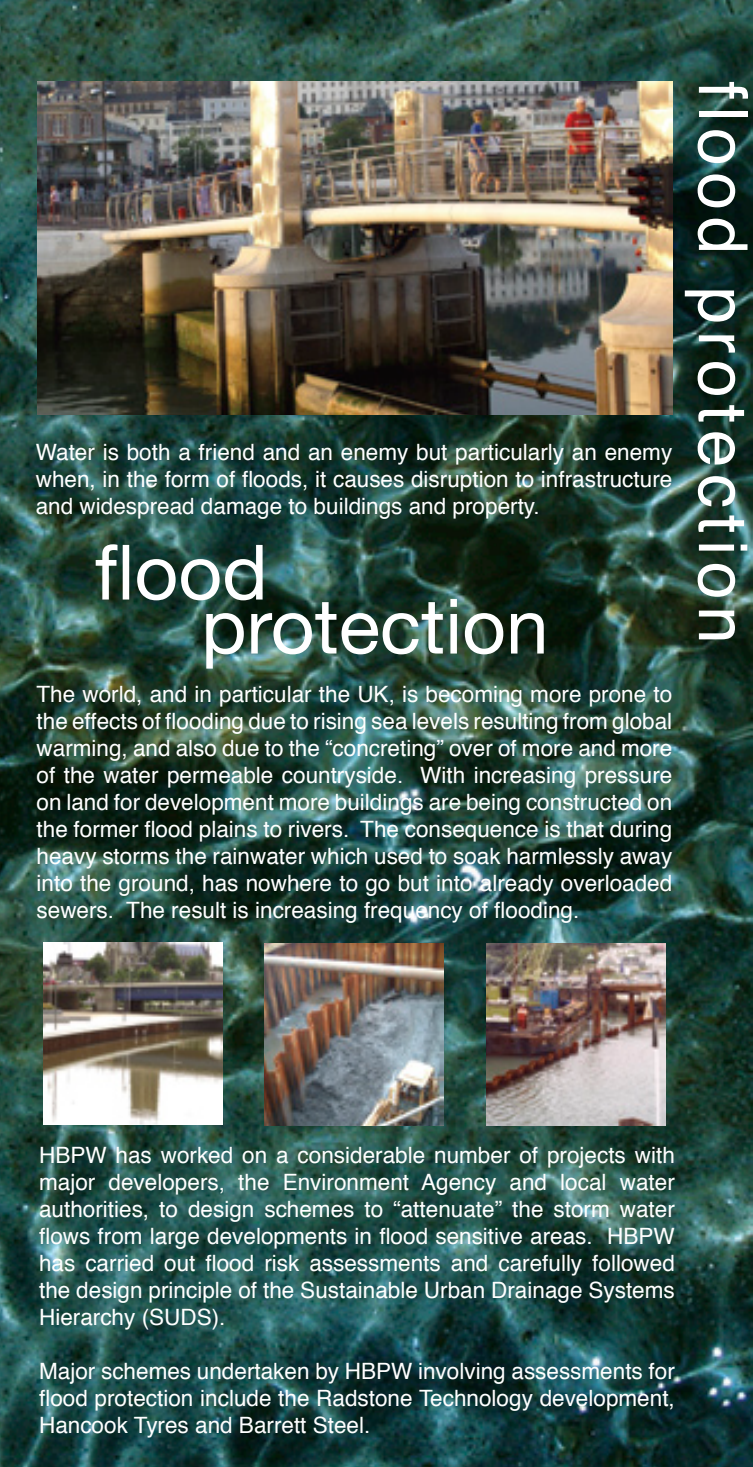
<style>
.page{position:relative;width:753px;height:1467px;background:#fff}
.page>*{position:absolute;margin:0;border:0;box-sizing:border-box;transform-origin:0 0}
.t1{font:76.5px/54px "Helvetica Neue";color:#fff}
.t2{font:67.5px "Helvetica";letter-spacing:.1em;color:#fff}
.t3{font:22.5px/27px "Helvetica";color:#fff;text-align:justify}
</style>
<div class="page">
<img style="left:0;top:0;width:752px;height:1467px">
<img style="left:37px;top:81px;width:635px;height:334px">
<img style="left:44px;top:943px;width:179px;height:182px">
<img style="left:486px;top:944px;width:179px;height:182px">
<img style="left:264px;top:944px;width:179px;height:182px">
<p class="t3" style="left:36px;top:439px;width:638px">Water is both a friend and an enemy but particularly an enemy when, in the form of floods, it causes disruption to infrastructure and widespread damage to buildings and property.</p>
<h1 class="t1" style="left:201px;top:544px;width:349px;text-indent:-106px">flood protection</h1>
<p class="t3" style="left:37px;top:682px;width:637px">The world, and in particular the UK, is becoming more prone to the effects of flooding due to rising sea levels resulting from global warming, and also due to the “concreting” over of more and more of the water permeable countryside. With increasing pressure on land for development more buildings are being constructed on the former flood plains to rivers. The consequence is that during heavy storms the rainwater which used to soak harmlessly away into the ground, has nowhere to go but into already overloaded sewers. The result is increasing frequency of flooding.</p>
<h2 class="t2" style="left:774px;top:81px;width:564px;rotate:90deg">flood protection</h2>
<p class="t3" style="left:39px;top:1143px;width:637px">HBPW has worked on a considerable number of projects with major developers, the Environment Agency and local water authorities, to design schemes to “attenuate” the storm water flows from large developments in flood sensitive areas. HBPW has carried out flood risk assessments and carefully followed the design principle of the Sustainable Urban Drainage Systems Hierarchy (SUDS).</p>
<p class="t3" style="left:39px;top:1359px;width:637px">Major schemes undertaken by HBPW involving assessments for flood protection include the Radstone Technology development, Hancook Tyres and Barrett Steel.</p>
</div>
